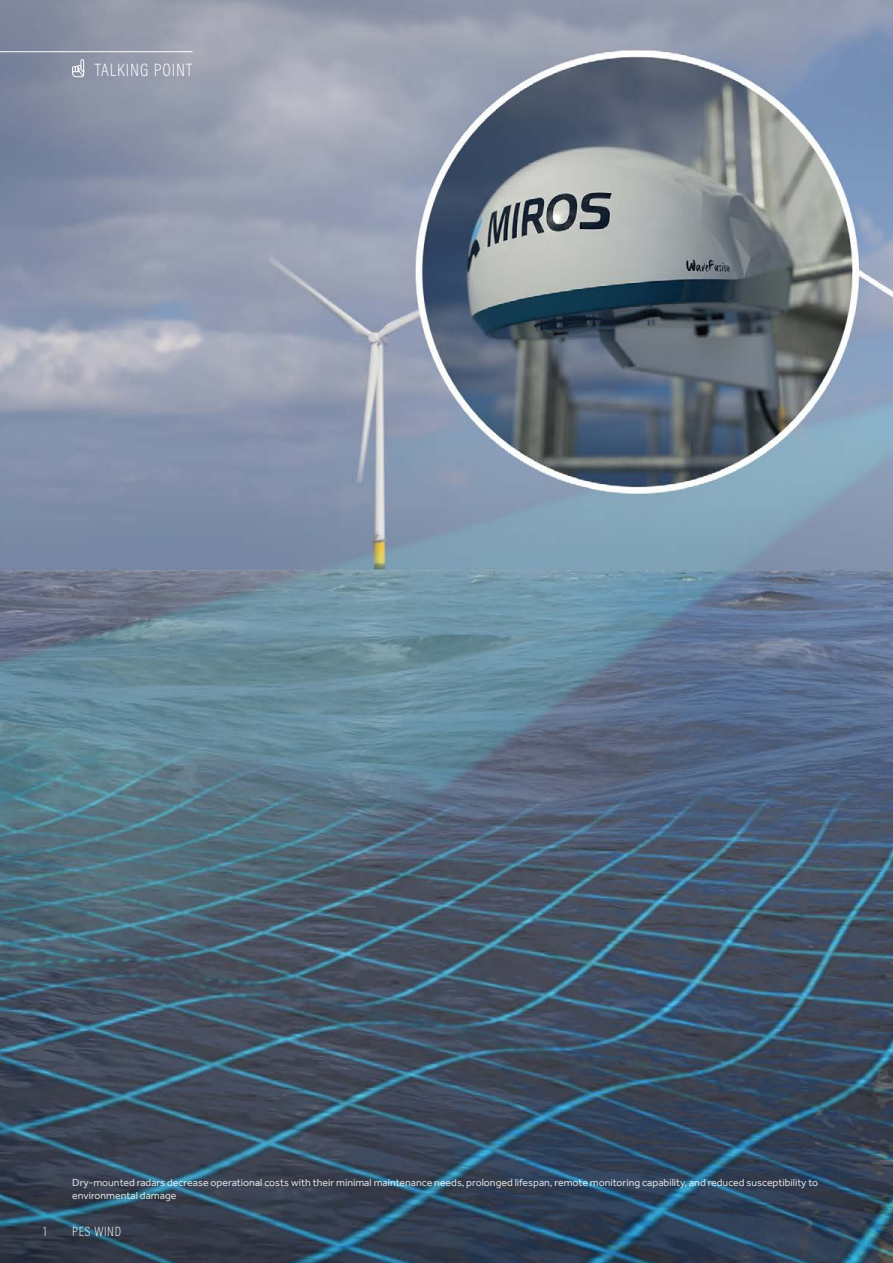
<style>
.page{position:relative;width:893px;height:1263px;background:#fff}
.page>*{position:absolute;margin:0;border:0;box-sizing:border-box;transform-origin:0 0}
.t1{font:200 18px "Acumin Pro Cond";letter-spacing:.05em;color:#fff}
.t2{font:200 13.5px "Acumin Pro Cond";letter-spacing:.05em;color:#fff}
.t3{font:10.5px/13.5px "Effra";color:#fff}
</style>
<div class="page">
<img style="left:0;top:0;width:893px;height:1263px">
<svg style="left:72px;top:59px;width:13px;height:18px"></svg>
<hr style="left:0;top:51px;width:192px;height:1px;background:#fff">
<h1 class="t1" style="left:95px;top:58px;width:99px">TALKING POINT</h1>
<p class="t3" style="left:72px;top:1175px;width:747px">Dry-mounted radars decrease operational costs with their minimal maintenance needs, prolonged lifespan, remote monitoring capability, and reduced susceptibility to environmental damage</p>
<p class="t2" style="left:44px;top:1223px;width:5px">1</p>
<p class="t2" style="left:72px;top:1223px;width:50px">PES WIND</p>
</div>
